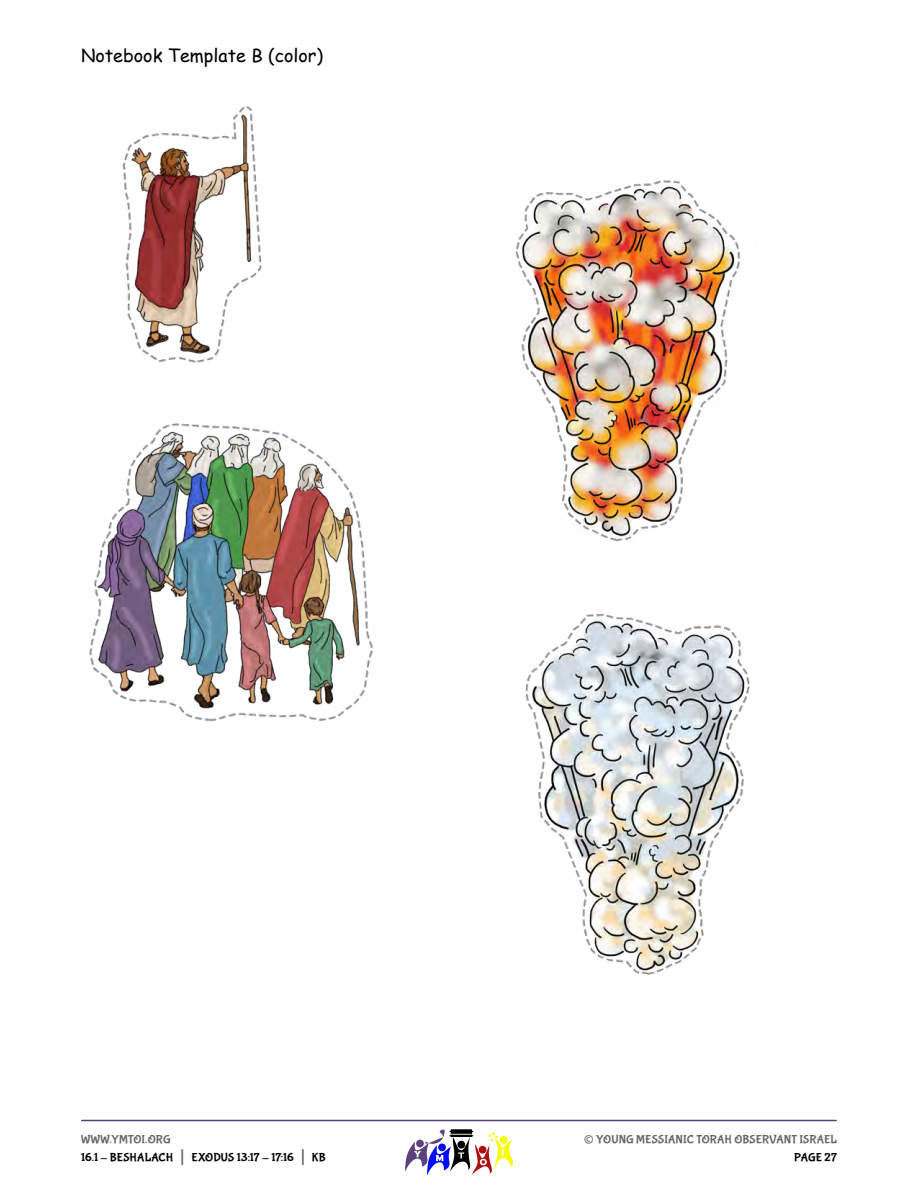
<style>
.page{position:relative;width:918px;height:1188px;background:#fff}
.page>*{position:absolute;margin:0;border:0;box-sizing:border-box;transform-origin:0 0}
.t1{font:27px "Bubblegum Sans";color:#666}
.Body_Text_-_Craft{font:18px "Comic Sans MS";color:#000}
.t2{font:12px/18px "Bubblegum Sans";letter-spacing:.01em;color:#000}
.t3{font:12px "Bubblegum Sans";letter-spacing:.01em;color:#666}
.s1{color:#666}
.s2{font-size:21px;color:#666}
</style>
<div class="page">
<svg style="left:405px;top:1134px;width:108px;height:41px"></svg>
<img style="left:81px;top:106px;width:756px;height:1028px">
<p class="Body_Text_-_Craft" style="left:81px;top:42px;width:244px">Notebook Template B (color)</p>
<p class="t2" style="left:81px;top:1131px;width:246px"><span class="s1">WWW.YMTOI.ORG<br></span>16.1 - BESHALACH <span class="s2">|</span> EXODUS 13:17 - 17:16 <span class="s2">|</span> KB</p>
<h1 class="t1" style="left:584px;top:1124px;width:12px">©</h1>
<p class="t3" style="left:596px;top:1133px;width:242px">YOUNG MESSIANIC TORAH OBSERVANT ISRAEL</p>
<p class="t2" style="left:794px;top:1149px;width:44px">PAGE 27</p>
</div>
